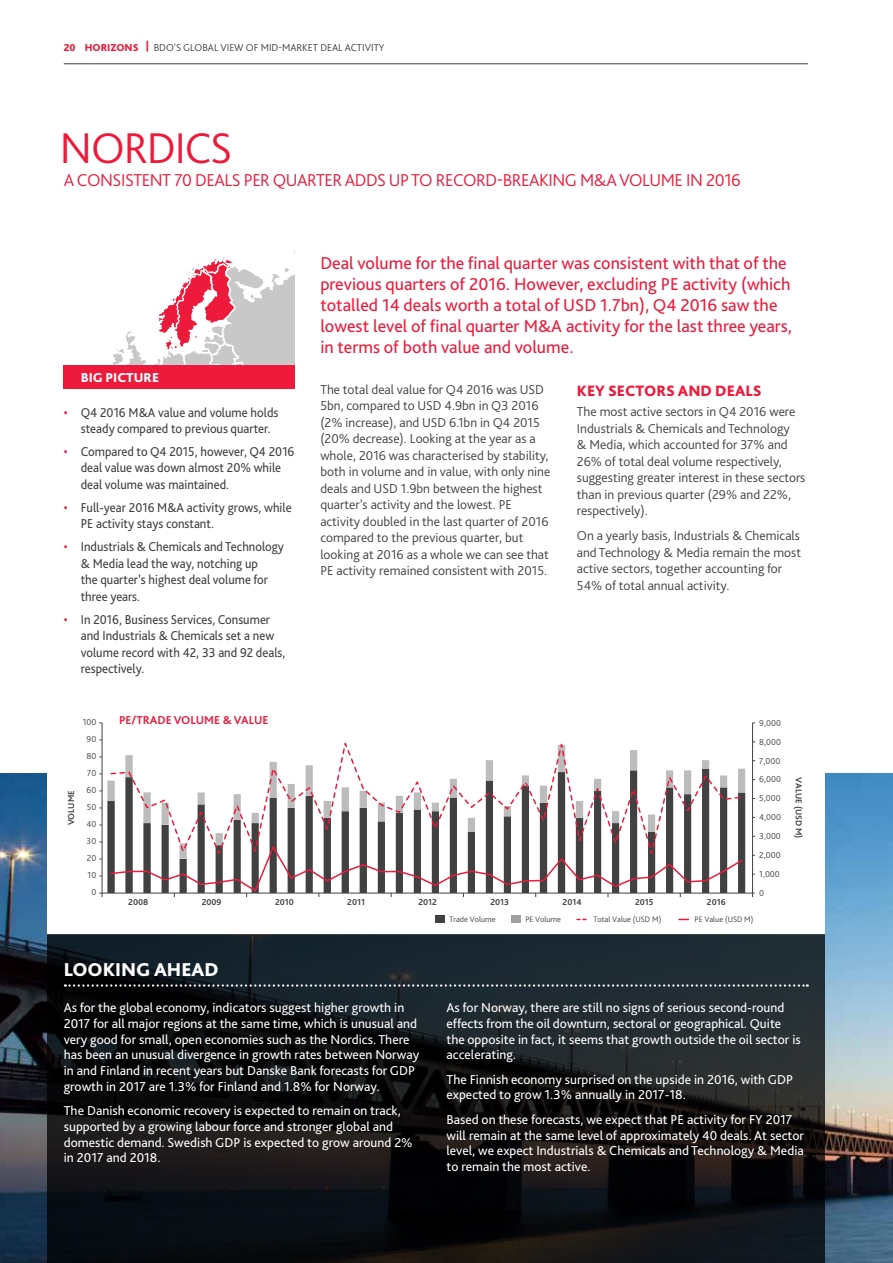
<style>
.page{position:relative;width:893px;height:1263px;background:#fff}
.page>*{position:absolute;margin:0;border:0;box-sizing:border-box;transform-origin:0 0}
.t1{font:300 45px "Bliss Pro";letter-spacing:-.025em;color:#ed1a3b}
.t2{font:800 19.5px "Bliss Pro";color:#fff}
.t3{font:18px/21px "Bliss Pro";color:#ed1a3b}
.t4{font:300 18px "Bliss Pro";letter-spacing:-.025em;color:#ed1a3b}
.t5{font:800 15.75px "Bliss Pro";color:#ed1a3b}
.t6{font:13.5px/15.8px "Bliss Pro";color:#fff}
.t7{font:300 13.5px/16.5px "Bliss Pro";color:#404040}
.t8{font:13.5px/16.5px "Bliss Pro";color:#404040;scale:.93 1}
.t9{font:800 13.5px "Bliss Pro";color:#fff}
.t10{font:700 12px "Bliss Pro";color:#ed1a3b}
.t11{font:300 10.5px "Bliss Pro";color:#404040}
.t12{font:300 9px "Bliss Pro";color:#414141}
.t13{font:700 9px "Bliss Pro";color:#414141}
.t14{font:300 8.25px "Bliss Pro";color:#414141}
.s1{font-weight:800;color:#ed1a3b}
.s2{color:#ed1a3b}
</style>
<div class="page">
<hr style="left:64px;top:63px;width:744px;height:1px;background:#404040">
<img style="left:0;top:774px;width:893px;height:489px">
<div style="left:47px;top:743px;width:777px;height:192px;background:#fff"></div>
<svg style="left:109px;top:742px;width:634px;height:102px"></svg>
<hr style="left:102px;top:723px;width:1px;height:170px;background:#414141">
<hr style="left:752px;top:723px;width:1px;height:170px;background:#414141">
<div style="left:435px;top:916px;width:9px;height:7px;background:#414141"></div>
<div style="left:511px;top:916px;width:10px;height:7px;background:#a0a0a0"></div>
<svg style="left:109px;top:844px;width:635px;height:53px"></svg>
<hr style="left:99px;top:893px;width:656px;height:1px;background:#414141">
<svg style="left:113px;top:251px;width:182px;height:114px"></svg>
<div style="left:64px;top:365px;width:231px;height:24px;background:#ed1a3b"></div>
<svg style="left:47px;top:935px;width:777px;height:328px;background:#121518"></svg>
<svg style="left:65px;top:984px;width:743px;height:3px;background:#575f64"></svg>
<p class="t11" style="left:64px;top:40px;width:322px"><span class="s1">20 HORIZONS |</span> BDO'S GLOBAL VIEW OF MID-MARKET DEAL ACTIVITY</p>
<h1 class="t1" style="left:60px;top:120px;width:174px">NORDICS</h1>
<h3 class="t4" style="left:64px;top:169px;width:679px">A CONSISTENT 70 DEALS PER QUARTER ADDS UP TO RECORD-BREAKING M&amp;A VOLUME IN 2016</h3>
<p class="t9" style="left:81px;top:369px;width:80px">BIG PICTURE</p>
<p class="t8" style="left:81px;top:403px;width:214px;text-indent:-17px"><span class="s2">•</span> Q4 2016 M&amp;A value and volume holds steady compared to previous quarter.</p>
<p class="t8" style="left:81px;top:443px;width:231px;text-indent:-17px"><span class="s2">•</span> Compared to Q4 2015, however, Q4 2016 deal value was down almost 20% while deal volume was maintained.</p>
<p class="t8" style="left:81px;top:499px;width:228px;text-indent:-17px"><span class="s2">•</span> Full-year 2016 M&amp;A activity grows, while<br>PE activity stays constant.</p>
<p class="t8" style="left:81px;top:538px;width:220px;text-indent:-17px"><span class="s2">•</span> Industrials &amp; Chemicals and Technology &amp; Media lead the way, notching up<br>the quarter’s highest deal volume for three years.</p>
<p class="t8" style="left:81px;top:610px;width:222px;text-indent:-17px"><span class="s2">•</span> In 2016, Business Services, Consumer and Industrials &amp; Chemicals set a new volume record with 42, 33 and 92 deals, respectively.</p>
<p class="t13" style="left:66px;top:825px;width:36px;rotate:-90deg">VOLUME</p>
<p class="t12" style="left:83px;top:717px;width:15px">100</p>
<p class="t12" style="left:87px;top:734px;width:11px">90</p>
<p class="t12" style="left:86px;top:751px;width:11px">80</p>
<p class="t12" style="left:87px;top:768px;width:11px">70</p>
<p class="t12" style="left:87px;top:785px;width:11px">60</p>
<p class="t12" style="left:87px;top:802px;width:11px">50</p>
<p class="t12" style="left:86px;top:819px;width:11px">40</p>
<p class="t12" style="left:87px;top:836px;width:11px">30</p>
<p class="t12" style="left:87px;top:853px;width:11px">20</p>
<p class="t12" style="left:88px;top:870px;width:10px">10</p>
<p class="t12" style="left:91px;top:887px;width:6px">0</p>
<p class="t10" style="left:119px;top:713px;width:151px">PE/TRADE VOLUME &amp; VALUE</p>
<p class="t3" style="left:320px;top:252px;width:473px">Deal volume for the final quarter was consistent with that of the previous quarters of 2016. However, excluding PE activity (which totalled 14 deals worth a total of USD 1.7bn), Q4 2016 saw the lowest level of final quarter M&amp;A activity for the last three years, in terms of both value and volume.</p>
<p class="t7" style="left:320px;top:381px;width:232px">The total deal value for Q4 2016 was USD 5bn, compared to USD 4.9bn in Q3 2016 (2% increase), and USD 6.1bn in Q4 2015 (20% decrease). Looking at the year as a whole, 2016 was characterised by stability, both in volume and in value, with only nine deals and USD 1.9bn between the highest quarter’s activity and the lowest. PE activity doubled in the last quarter of 2016 compared to the previous quarter, but looking at 2016 as a whole we can see that PE activity remained consistent with 2015.</p>
<p class="t5" style="left:577px;top:380px;width:186px">KEY SECTORS AND DEALS</p>
<p class="t7" style="left:577px;top:403px;width:230px">The most active sectors in Q4 2016 were Industrials &amp; Chemicals and Technology<br>&amp; Media, which accounted for 37% and 26% of total deal volume respectively, suggesting greater interest in these sectors than in previous quarter (29% and 22%, respectively).</p>
<p class="t7" style="left:577px;top:527px;width:226px">On a yearly basis, Industrials &amp; Chemicals and Technology &amp; Media remain the most active sectors, together accounting for 54% of total annual activity.</p>
<p class="t12" style="left:759px;top:717px;width:23px">9,000</p>
<p class="t12" style="left:759px;top:736px;width:23px">8,000</p>
<p class="t12" style="left:759px;top:755px;width:23px">7,000</p>
<p class="t12" style="left:759px;top:774px;width:23px">6,000</p>
<p class="t12" style="left:759px;top:793px;width:23px">5,000</p>
<p class="t12" style="left:759px;top:811px;width:23px">4,000</p>
<p class="t12" style="left:759px;top:830px;width:23px">3,000</p>
<p class="t12" style="left:759px;top:849px;width:23px">2,000</p>
<p class="t12" style="left:759px;top:868px;width:22px">1,000</p>
<p class="t12" style="left:759px;top:887px;width:6px">0</p>
<p class="t13" style="left:804px;top:777px;width:63px;rotate:90deg">VALUE (USD M)</p>
<p class="t13" style="left:128px;top:896px;width:22px">2008</p>
<p class="t13" style="left:202px;top:896px;width:21px">2009</p>
<p class="t13" style="left:275px;top:896px;width:20px">2010</p>
<p class="t13" style="left:347px;top:896px;width:19px">2011</p>
<p class="t13" style="left:418px;top:896px;width:20px">2012</p>
<p class="t13" style="left:490px;top:896px;width:20px">2013</p>
<p class="t13" style="left:563px;top:896px;width:21px">2014</p>
<p class="t13" style="left:635px;top:896px;width:20px">2015</p>
<p class="t13" style="left:707px;top:896px;width:20px">2016</p>
<h2 class="t2" style="left:64px;top:957px;width:156px">LOOKING AHEAD</h2>
<p class="t6" style="left:64px;top:999px;width:357px">As for the global economy, indicators suggest higher growth in 2017 for all major regions at the same time, which is unusual and very good for small, open economies such as the Nordics. There has been an unusual divergence in growth rates between Norway in and Finland in recent years but Danske Bank forecasts for GDP growth in 2017 are 1.3% for Finland and 1.8% for Norway.</p>
<p class="t6" style="left:64px;top:1102px;width:350px">The Danish economic recovery is expected to remain on track, supported by a growing labour force and stronger global and domestic demand. Swedish GDP is expected to grow around 2% in 2017 and 2018.</p>
<p class="t14" style="left:449px;top:914px;width:48px">Trade Volume</p>
<p class="t14" style="left:525px;top:914px;width:37px">PE Volume</p>
<p class="t14" style="left:593px;top:914px;width:69px">Total Value (USD M)</p>
<p class="t14" style="left:695px;top:914px;width:60px">PE Value (USD M)</p>
<p class="t6" style="left:446px;top:999px;width:356px">As for Norway, there are still no signs of serious second-round effects from the oil downturn, sectoral or geographical. Quite the opposite in fact, it seems that growth outside the oil sector is accelerating.</p>
<p class="t6" style="left:446px;top:1071px;width:348px">The Finnish economy surprised on the upside in 2016, with GDP expected to grow 1.3% annually in 2017-18.</p>
<p class="t6" style="left:446px;top:1111px;width:359px">Based on these forecasts, we expect that PE activity for FY 2017 will remain at the same level of approximately 40 deals. At sector level, we expect Industrials &amp; Chemicals and Technology &amp; Media to remain the most active.</p>
</div>
